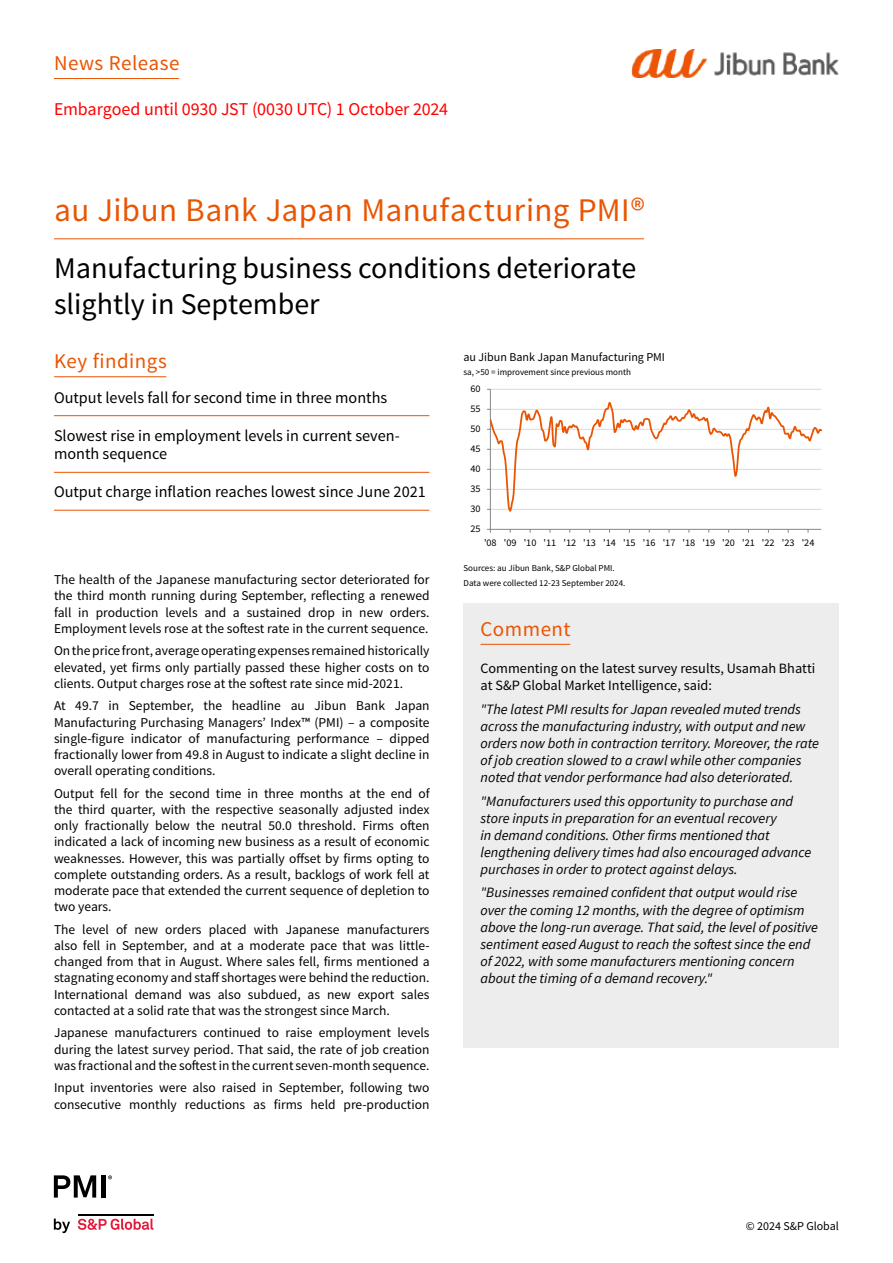
<style>
.page{position:relative;width:893px;height:1263px;background:#fff}
.page>*{position:absolute;margin:0;border:0;box-sizing:border-box;transform-origin:0 0}
.t1{font:33px "Source Sans Pro";letter-spacing:.015em;color:#ea5503}
.t2{font:30px/36px "Source Sans Pro";color:#000}
.t3{font:21px "Source Sans Pro";letter-spacing:.025em;color:#ea5503}
.t4{font:18px "Source Sans Pro";letter-spacing:-.005em;color:#f00}
.t5{font:16.2px/18.8px "Source Sans Pro";color:#000}
.t6{font:italic 14.25px/17.1px "Source Sans Pro";color:#000}
.t7{font:14.25px/17.1px "Source Sans Pro";color:#000}
.t8{font:13.5px/16.2px "Source Sans Pro";color:#000;text-align:justify}
.t9{font:12px "Source Sans Pro";color:#000}
.t10{font:10.05px "Source Sans Pro";letter-spacing:-.005em;color:#000}
.t11{font:9px "Source Sans Pro";color:#000}
</style>
<div class="page">
<svg style="left:54px;top:1218px;width:16px;height:15px"></svg>
<svg style="left:78px;top:1218px;width:75px;height:12px"></svg>
<hr style="left:78px;top:1213px;width:75px;height:2px;background:#000">
<svg style="left:54px;top:1175px;width:42px;height:22px"></svg>
<div style="left:101px;top:1175px;width:5px;height:22px;background:#000"></div>
<svg style="left:108px;top:1175px;width:4px;height:4px"></svg>
<hr style="left:490px;top:389px;width:331px;height:1px;background:#d9d9d9">
<hr style="left:490px;top:389px;width:1px;height:140px;background:#868686">
<hr style="left:490px;top:529px;width:331px;height:1px;background:#868686">
<svg style="left:487px;top:400px;width:335px;height:111px"></svg>
<hr style="left:54px;top:376px;width:112px;height:1px;background:#ea5503">
<hr style="left:54px;top:78px;width:125px;height:1px;background:#ea5503">
<hr style="left:54px;top:238px;width:590px;height:1px;background:#ea5503">
<hr style="left:54px;top:415px;width:375px;height:1px;background:#ea5503">
<hr style="left:54px;top:472px;width:375px;height:1px;background:#ea5503">
<hr style="left:54px;top:510px;width:375px;height:1px;background:#ea5503">
<div style="left:463px;top:662px;width:376px;height:386px;background:#ededed"></div>
<img style="left:631px;top:50px;width:208px;height:27px">
<div style="left:463px;top:603px;width:376px;height:59px;background:#ededed"></div>
<hr style="left:480px;top:644px;width:90px;height:1px;background:#ea5503">
<h3 class="t3" style="left:54px;top:50px;width:127px">News Release</h3>
<h3 class="t4" style="left:54px;top:98px;width:396px">Embargoed until 0930 JST (0030 UTC) 1 October 2024</h3>
<h1 class="t1" style="left:54px;top:190px;width:592px">au Jibun Bank Japan Manufacturing PMI®</h1>
<h2 class="t2" style="left:54px;top:250px;width:584px">Manufacturing business conditions deteriorate slightly in September</h2>
<h3 class="t3" style="left:54px;top:348px;width:114px">Key findings</h3>
<p class="t9" style="left:463px;top:350px;width:203px">au Jibun Bank Japan Manufacturing PMI</p>
<p class="t11" style="left:463px;top:366px;width:169px">sa, &gt;50 = improvement since previous month</p>
<p class="t5" style="left:54px;top:388px;width:335px">Output levels fall for second time in three months</p>
<p class="t5" style="left:54px;top:426px;width:347px">Slowest rise in employment levels in current seven&shy;month sequence</p>
<p class="t5" style="left:54px;top:483px;width:373px">Output charge inflation reaches lowest since June 2021</p>
<p class="t8" style="left:54px;top:572px;width:377px">The health of the Japanese manufacturing sector deteriorated for the third month running during September, reflecting a renewed fall in production levels and a sustained drop in new orders.<br>Employment levels rose at the softest rate in the current sequence.</p>
<p class="t8" style="left:54px;top:643px;width:377px">On the price front, average operating expenses remained historically elevated, yet firms only partially passed these higher costs on to clients. Output charges rose at the softest rate since mid-2021.</p>
<p class="t8" style="left:54px;top:698px;width:377px">At 49.7 in September, the headline au Jibun Bank Japan Manufacturing Purchasing Managers’ Index™ (PMI) – a composite single-figure indicator of manufacturing performance – dipped fractionally lower from 49.8 in August to indicate a slight decline in overall operating conditions.</p>
<p class="t8" style="left:54px;top:785px;width:377px">Output fell for the second time in three months at the end of the third quarter, with the respective seasonally adjusted index only fractionally below the neutral 50.0 threshold. Firms often indicated a lack of incoming new business as a result of economic weaknesses. However, this was partially offset by firms opting to complete outstanding orders. As a result, backlogs of work fell at moderate pace that extended the current sequence of depletion to two years.</p>
<p class="t8" style="left:54px;top:921px;width:377px">The level of new orders placed with Japanese manufacturers also fell in September, and at a moderate pace that was little&shy;changed from that in August. Where sales fell, firms mentioned a stagnating economy and staff shortages were behind the reduction.<br>International demand was also subdued, as new export sales contacted at a solid rate that was the strongest since March.</p>
<p class="t8" style="left:54px;top:1025px;width:377px">Japanese manufacturers continued to raise employment levels during the latest survey period. That said, the rate of job creation was fractional and the softest in the current seven-month sequence.</p>
<p class="t8" style="left:54px;top:1080px;width:377px">Input inventories were also raised in September, following two consecutive monthly reductions as firms held pre-production</p>
<p class="t10" style="left:470px;top:383px;width:12px">60</p>
<p class="t10" style="left:470px;top:403px;width:12px">55</p>
<p class="t10" style="left:470px;top:423px;width:12px">50</p>
<p class="t10" style="left:470px;top:443px;width:12px">45</p>
<p class="t10" style="left:470px;top:463px;width:12px">40</p>
<p class="t10" style="left:470px;top:483px;width:12px">35</p>
<p class="t10" style="left:470px;top:503px;width:12px">30</p>
<p class="t10" style="left:470px;top:523px;width:12px">25</p>
<p class="t10" style="left:484px;top:536px;width:332px">'08 '09 '10 '11 '12 '13 '14 '15 '16 '17 '18 '19 '20 '21 '22 '23 '24</p>
<p class="t11" style="left:463px;top:562px;width:153px">Sources: au Jibun Bank, S&amp;P Global PMI.</p>
<p class="t11" style="left:463px;top:577px;width:163px">Data were collected 12-23 September 2024.</p>
<h3 class="t3" style="left:480px;top:615px;width:92px">Comment</h3>
<p class="t7" style="left:480px;top:660px;width:336px">Commenting on the latest survey results, Usamah Bhatti at S&amp;P Global Market Intelligence, said:</p>
<p class="t6" style="left:480px;top:700px;width:340px">"The latest PMI results for Japan revealed muted trends across the manufacturing industry, with output and new orders now both in contraction territory. Moreover, the rate of job creation slowed to a crawl while other companies noted that vendor performance had also deteriorated.</p>
<p class="t6" style="left:480px;top:792px;width:332px">"Manufacturers used this opportunity to purchase and store inputs in preparation for an eventual recovery<br>in demand conditions. Other firms mentioned that lengthening delivery times had also encouraged advance purchases in order to protect against delays.</p>
<p class="t6" style="left:480px;top:884px;width:339px">"Businesses remained confident that output would rise over the coming 12 months, with the degree of optimism above the long-run average. That said, the level of positive sentiment eased August to reach the softest since the end of 2022, with some manufacturers mentioning concern about the timing of a demand recovery."</p>
<p class="t9" style="left:746px;top:1218px;width:95px">© 2024 S&amp;P Global</p>
</div>
